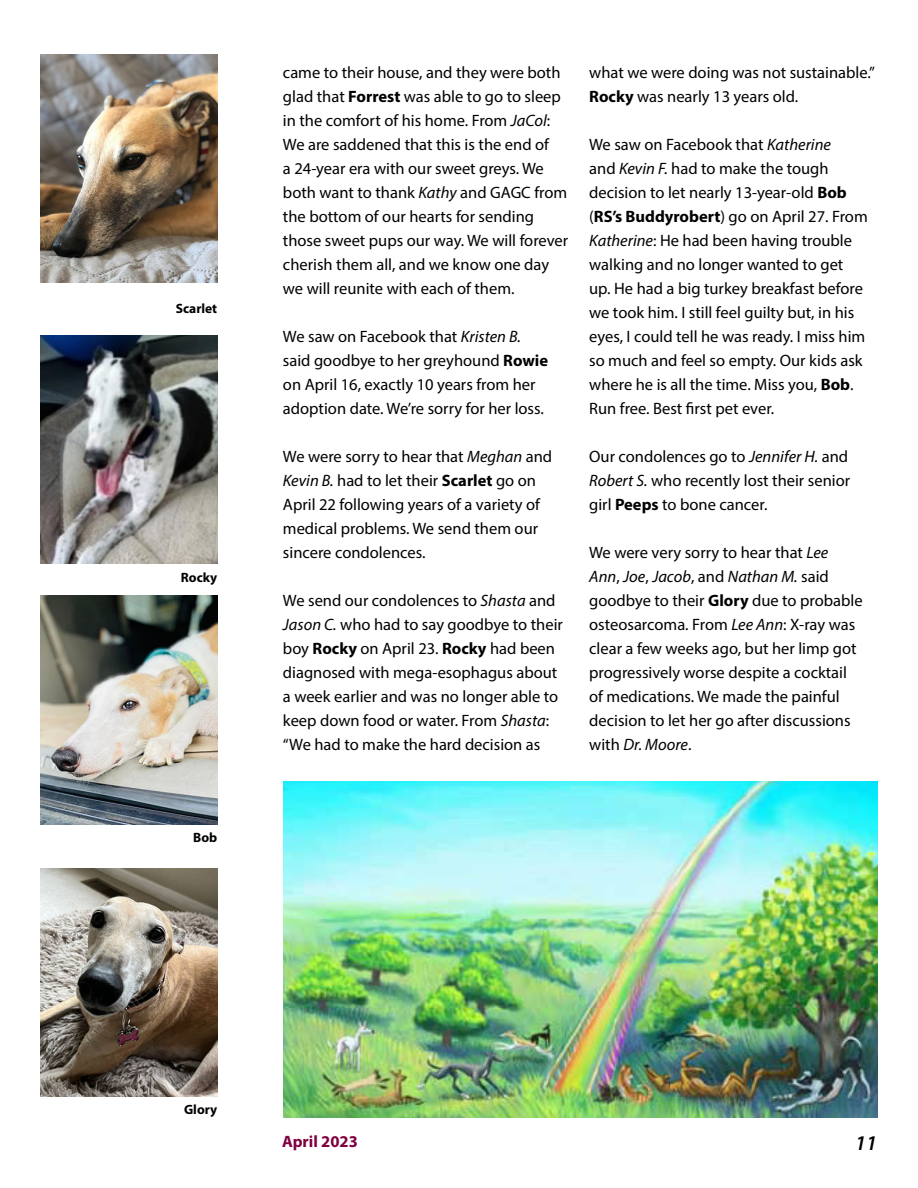
<style>
.page{position:relative;width:918px;height:1188px;background:#fff}
.page>*{position:absolute;margin:0;border:0;box-sizing:border-box;transform-origin:0 0}
.t1{font:italic 600 21px "Myriad Pro";color:#000}
.t2{font:16.5px/24px "Myriad Pro";color:#000}
.t3{font:700 16.5px "Myriad Pro";color:#810041}
.t4{font:700 13.5px "Myriad Pro";color:#000}
.s1{font-weight:700}
.s2{font-style:italic}
</style>
<div class="page">
<img style="left:40px;top:336px;width:177px;height:228px">
<img style="left:40px;top:596px;width:177px;height:228px">
<img style="left:40px;top:868px;width:177px;height:228px">
<img style="left:284px;top:782px;width:594px;height:336px">
<img style="left:40px;top:54px;width:177px;height:229px">
<p class="t4" style="left:176px;top:300px;width:43px">Scarlet</p>
<p class="t4" style="left:181px;top:569px;width:38px">Rocky</p>
<p class="t4" style="left:193px;top:829px;width:26px">Bob</p>
<p class="t2" style="left:283px;top:60px;width:287px">came to their house, and they were both glad that <span class="s1">Forrest</span> was able to go to sleep in the comfort of his home. From <span class="s2">JaCol</span>:<br>We are saddened that this is the end of<br>a 24-year era with our sweet greys. We both want to thank <span class="s2">Kathy</span> and GAGC from the bottom of our hearts for sending those sweet pups our way. We will forever cherish them all, and we know one day we will reunite with each of them.</p>
<p class="t2" style="left:283px;top:324px;width:267px">We saw on Facebook that <span class="s2">Kristen B. </span>said goodbye to her greyhound <span class="s1">Rowie </span>on April 16, exactly 10 years from her adoption date. We’re sorry for her loss.</p>
<p class="t2" style="left:283px;top:444px;width:271px">We were sorry to hear that <span class="s2">Meghan</span> and <span class="s2">Kevin B.</span> had to let their <span class="s1">Scarlet</span> go on April 22 following years of a variety of medical problems. We send them our sincere condolences.</p>
<p class="t2" style="left:283px;top:588px;width:282px">We send our condolences to <span class="s2">Shasta</span> and <span class="s2">Jason C.</span> who had to say goodbye to their boy <span class="s1">Rocky</span> on April 23. <span class="s1">Rocky</span> had been diagnosed with mega-esophagus about a week earlier and was no longer able to keep down food or water. From <span class="s2">Shasta</span>: “We had to make the hard decision as</p>
<p class="t2" style="left:589px;top:60px;width:287px">what we were doing was not sustainable.”<br><span class="s1">Rocky</span> was nearly 13 years old.</p>
<p class="t2" style="left:589px;top:132px;width:280px">We saw on Facebook that <span class="s2">Katherine<br></span>and <span class="s2">Kevin F.</span> had to make the tough decision to let nearly 13-year-old <span class="s1">Bob </span>(<span class="s1">RS’s Buddyrobert</span>) go on April 27. From <span class="s2">Katherine</span>: He had been having trouble walking and no longer wanted to get up. He had a big turkey breakfast before we took him. I still feel guilty but, in his eyes, I could tell he was ready. I miss him so much and feel so empty. Our kids ask where he is all the time. Miss you, <span class="s1">Bob</span>.<br>Run free. Best first pet ever.</p>
<p class="t2" style="left:589px;top:444px;width:262px">Our condolences go to <span class="s2">Jennifer H.</span> and<br><span class="s2">Robert S.</span> who recently lost their senior girl <span class="s1">Peeps</span> to bone cancer.</p>
<p class="t2" style="left:589px;top:540px;width:275px">We were very sorry to hear that <span class="s2">Lee Ann</span>, <span class="s2">Joe</span>, <span class="s2">Jacob</span>, and <span class="s2">Nathan M.</span> said goodbye to their <span class="s1">Glory</span> due to probable osteosarcoma. From <span class="s2">Lee Ann</span>: X-ray was clear a few weeks ago, but her limp got progressively worse despite a cocktail of medications. We made the painful decision to let her go after discussions with <span class="s2">Dr. Moore</span>.</p>
<p class="t4" style="left:184px;top:1101px;width:35px">Glory</p>
<p class="t3" style="left:282px;top:1130px;width:77px">April 2023</p>
<p class="t1" style="left:855px;top:1129px;width:23px">11</p>
</div>
